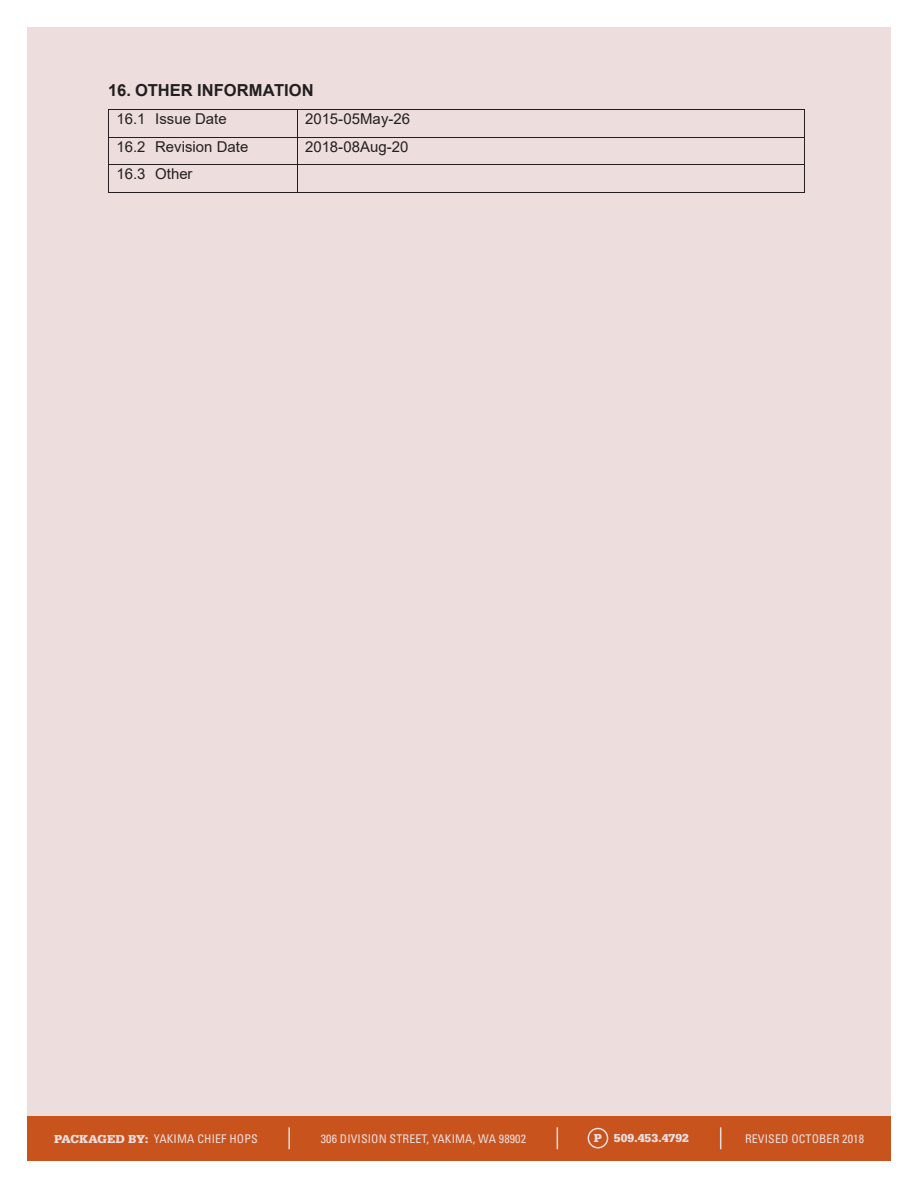
<style>
.page{position:relative;width:918px;height:1188px;background:#fff}
.page>*{position:absolute;margin:0;border:0;box-sizing:border-box;transform-origin:0 0}
.t1{font:700 16.5px "Arial";color:#231f20}
.t2{font:15px "Arial";color:#231f20}
.t3{font:condensed 12px "Univers LT Pro";letter-spacing:.01em;color:#eddddd}
.t4{font:700 12px "Egyptienne URW";letter-spacing:.01em;color:#eddddd}
.s1{font-family:"Egyptienne URW";font-weight:700;font-stretch:normal}
</style>
<div class="page">
<div style="left:27px;top:1116px;width:864px;height:45px;background:#c8531d"></div>
<div style="left:588px;top:1128px;width:20px;height:20px;border:2px solid #eddddd;border-radius:50%"></div>
<hr style="left:288px;top:1127px;width:2px;height:22px;background:#eddddd">
<svg style="left:557px;top:1127px;width:1px;height:22px"></svg>
<svg style="left:720px;top:1127px;width:1px;height:22px"></svg>
<div style="left:27px;top:27px;width:864px;height:1089px;background:#eddddd"></div>
<hr style="left:109px;top:109px;width:188px;height:1px;background:#231f20">
<hr style="left:297px;top:109px;width:507px;height:1px;background:#231f20">
<hr style="left:109px;top:137px;width:188px;height:1px;background:#231f20">
<hr style="left:297px;top:137px;width:507px;height:1px;background:#231f20">
<hr style="left:109px;top:165px;width:188px;height:1px;background:#231f20">
<hr style="left:297px;top:165px;width:507px;height:1px;background:#231f20">
<svg style="left:108px;top:109px;width:1px;height:84px"></svg>
<hr style="left:109px;top:192px;width:188px;height:1px;background:#231f20">
<svg style="left:297px;top:110px;width:1px;height:82px"></svg>
<hr style="left:297px;top:192px;width:507px;height:1px;background:#231f20">
<svg style="left:804px;top:109px;width:1px;height:84px"></svg>
<h1 class="t1" style="left:108px;top:79px;width:207px">16. OTHER INFORMATION</h1>
<p class="t2" style="left:116px;top:108px;width:112px">16.1 Issue Date</p>
<p class="t2" style="left:305px;top:108px;width:107px">2015-05May-26</p>
<p class="t2" style="left:116px;top:136px;width:133px">16.2 Revision Date</p>
<p class="t2" style="left:305px;top:136px;width:105px">2018-08Aug-20</p>
<p class="t2" style="left:116px;top:164px;width:78px">16.3 Other</p>
<p class="t3" style="left:54px;top:1131px;width:205px"><span class="s1">PACKAGED BY:</span> YAKIMA CHIEF HOPS</p>
<p class="t3" style="left:321px;top:1131px;width:207px">306 DIVISION STREET, YAKIMA, WA 98902</p>
<p class="t4" style="left:594px;top:1131px;width:97px">P 509.453.4792</p>
<p class="t3" style="left:745px;top:1131px;width:120px">REVISED OCTOBER 2018</p>
</div>
